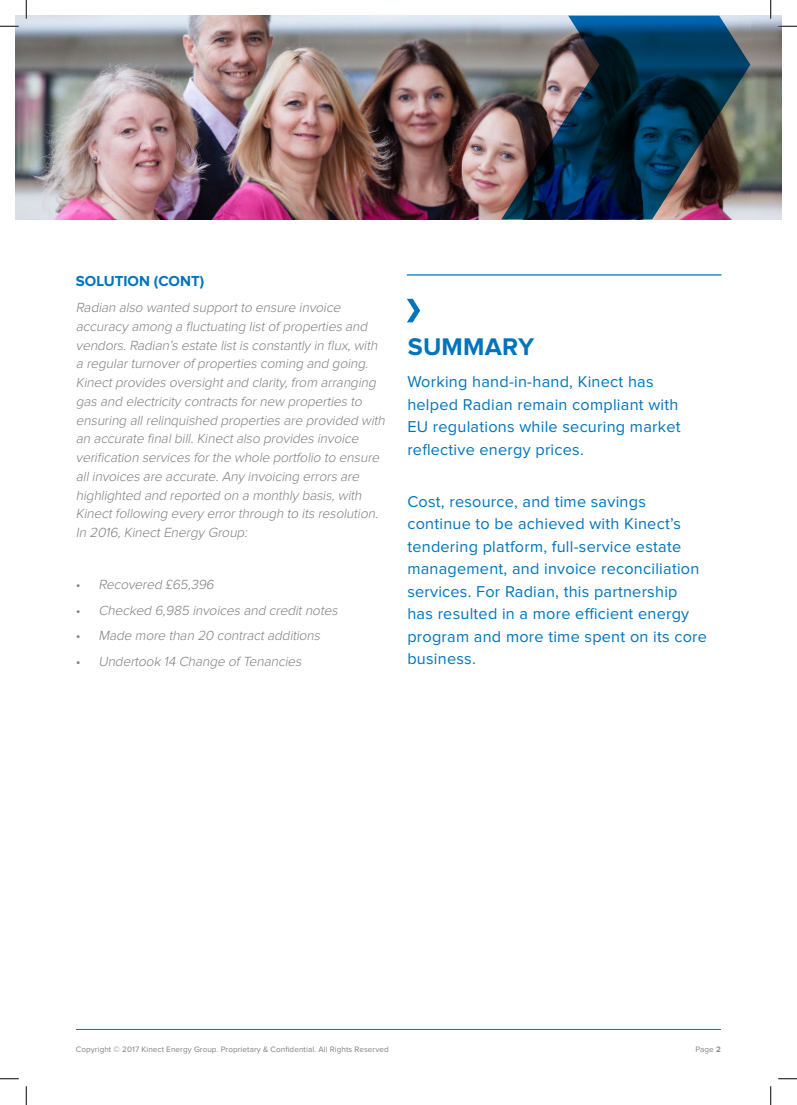
<style>
.page{position:relative;width:797px;height:1105px;background:#fff}
.page>*{position:absolute;margin:0;border:0;box-sizing:border-box;transform-origin:0 0}
.t1{font:700 25px "Proxima Nova";letter-spacing:.01em;color:#0174bc}
.t2{font:16.25px/22.5px "Proxima Nova";letter-spacing:.015em;color:#0174bc}
.t3{font:700 15px "Proxima Nova";color:#0174bc}
.t4{font:italic 300 13.75px/18.8px "Proxima Nova";letter-spacing:-.01em;color:#7f8080}
.t5{font:8.12px "Proxima Nova";letter-spacing:.01em;color:#7f8080}
.s1{font-style:normal}
.s2{font-weight:600}
</style>
<div class="page">
<hr style="left:76px;top:1029px;width:645px;height:1px;background:#0174bc">
<img style="left:16px;top:16px;width:765px;height:203px">
<img style="left:501px;top:16px;width:249px;height:203px">
<hr style="left:407px;top:274px;width:314px;height:2px;background:#0174bc">
<svg style="left:407px;top:299px;width:13px;height:23px"></svg>
<svg style="left:0;top:25px;width:19px;height:2px"></svg>
<svg style="left:778px;top:25px;width:19px;height:2px"></svg>
<svg style="left:0;top:1078px;width:19px;height:1px"></svg>
<svg style="left:778px;top:1078px;width:19px;height:1px"></svg>
<svg style="left:25px;top:0;width:2px;height:19px"></svg>
<svg style="left:25px;top:1086px;width:2px;height:19px"></svg>
<svg style="left:770px;top:0;width:1px;height:19px"></svg>
<svg style="left:770px;top:1086px;width:1px;height:19px"></svg>
<p class="t3" style="left:76px;top:274px;width:130px">SOLUTION (CONT)</p>
<p class="t4" style="left:76px;top:298px;width:313px">Radian also wanted supportto ensure invoice accuracy among a fluctuating listof properties and vendors.Radian’s estate listis constantly in flux,with a regularturnoverof properties coming and going.<br>Kinectprovides oversightand clarity,from arranging gas and electricity contracts fornew properties to ensuring allrelinquished properties are provided with an accurate finalbill.Kinectalso provides invoice verification services forthe whole portfolio to ensure allinvoices are accurate.Any invoicing errors are highlighted and reported on a monthly basis,with Kinectfollowing every errorthrough to its resolution.<br>In 2016,KinectEnergy Group:</p>
<p class="t4" style="left:76px;top:575px;width:142px"><span class="s1">•</span> Recovered £65,396</p>
<p class="t4" style="left:76px;top:601px;width:266px"><span class="s1">•</span> Checked 6,985 invoices and creditnotes</p>
<p class="t4" style="left:76px;top:627px;width:249px"><span class="s1">•</span> Made more than 20 contractadditions</p>
<p class="t4" style="left:76px;top:652px;width:230px"><span class="s1">•</span> Undertook 14 Change of Tenancies</p>
<p class="t1" style="left:408px;top:335px;width:128px">SUMMARY</p>
<p class="t2" style="left:407px;top:371px;width:275px">Working hand-in-hand, Kinect has helped Radian remain compliant with EU regulations while securing market reflective energy prices.</p>
<p class="t2" style="left:407px;top:491px;width:301px">Cost, resource, and time savings continue to be achieved with Kinect’s tendering platform, full-service estate management, and invoice reconciliation services. For Radian, this partnership has resulted in a more efficient energy program and more time spent on its core business.</p>
<p class="t5" style="left:76px;top:1045px;width:314px">Copyright © 2017 Kinect Energy Group. Proprietary &amp; Confidential. All Rights Reserved</p>
<p class="t5" style="left:695px;top:1045px;width:27px">Page <span class="s2">2</span></p>
</div>
